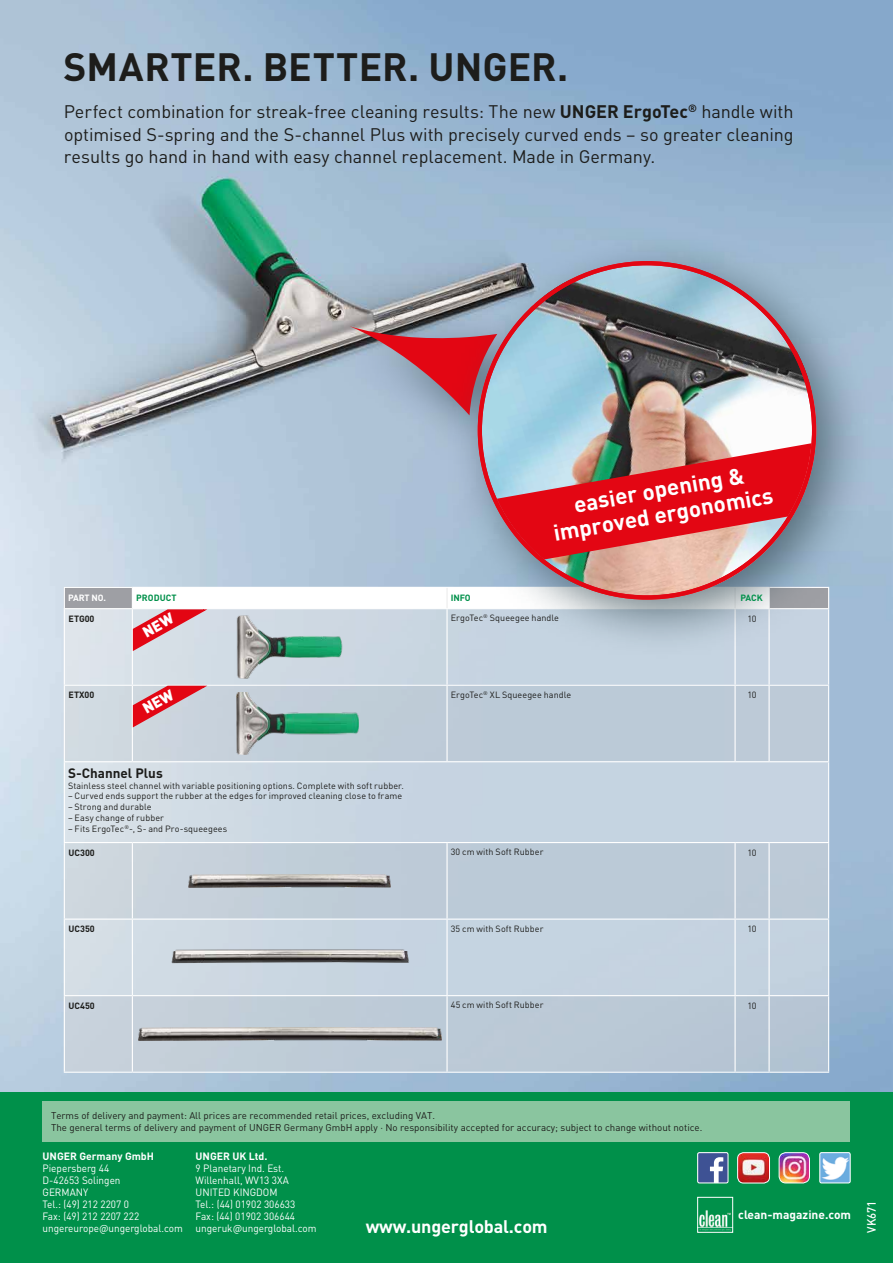
<style>
.page{position:relative;width:893px;height:1263px;background:#fff}
.page>*{position:absolute;margin:0;border:0;box-sizing:border-box;transform-origin:0 0}
.t1{font:700 39px "DIN Pro";letter-spacing:.005em;color:#1d1d1b}
.t2{font:700 22.5px/24.8px "DIN Pro";color:#fff;text-align:center}
.t3{font:18px/22.5px "DIN Pro";letter-spacing:-.005em;color:#1d1d1b;text-align:justify}
.t4{font:700 18px "DIN Pro";letter-spacing:-.01em;color:#fff}
.t5{font:700 13.5px "DIN Pro";color:#1d1d1b}
.t6{font:700 12px "DIN Pro";color:#fff}
.t7{font:500 12px "DIN Pro";color:#fff;scale:.95 1}
.t8{font:10.5px/12px "DIN Pro";color:#fff;scale:.95 1}
.t9{font:700 10.5px "DIN Pro";color:#fff}
.t10{font:9.75px/11.7px "DIN Pro";color:#1d1d1b}
.t11{font:9px "DIN Pro";letter-spacing:.01em;color:#1d1d1b}
.t12{font:700 9px "DIN Pro";color:#1d1d1b}
.t13{font:700 9px "DIN Pro";letter-spacing:-.005em;color:#00904a}
.t14{font:700 9px "DIN Pro";letter-spacing:-.01em;color:#fff}
.s1{font-weight:700}
</style>
<div class="page">
<img style="left:0;top:0;width:893px;height:1093px">
<svg style="left:65px;top:652px;width:763px;height:33px;background:#cbd7e3"></svg>
<svg style="left:65px;top:686px;width:763px;height:385px;background:#c3d0dc"></svg>
<hr style="left:64px;top:609px;width:1px;height:76px;background:#fff">
<hr style="left:132px;top:609px;width:1px;height:76px;background:#fff">
<hr style="left:446px;top:609px;width:2px;height:76px;background:#fff">
<hr style="left:734px;top:609px;width:2px;height:76px;background:#fff">
<hr style="left:768px;top:609px;width:2px;height:76px;background:#fff">
<hr style="left:828px;top:609px;width:1px;height:76px;background:#fff">
<hr style="left:64px;top:685px;width:68px;height:1px;background:#fff">
<hr style="left:64px;top:686px;width:1px;height:75px;background:#fff">
<hr style="left:132px;top:685px;width:315px;height:1px;background:#fff">
<hr style="left:132px;top:686px;width:1px;height:75px;background:#fff">
<hr style="left:447px;top:685px;width:288px;height:1px;background:#fff">
<hr style="left:446px;top:686px;width:2px;height:75px;background:#fff">
<hr style="left:735px;top:685px;width:34px;height:1px;background:#fff">
<hr style="left:734px;top:686px;width:2px;height:75px;background:#fff">
<hr style="left:769px;top:685px;width:60px;height:1px;background:#fff">
<hr style="left:768px;top:686px;width:2px;height:75px;background:#fff">
<hr style="left:828px;top:686px;width:1px;height:75px;background:#fff">
<hr style="left:64px;top:761px;width:68px;height:1px;background:#fff">
<hr style="left:64px;top:762px;width:1px;height:80px;background:#fff">
<hr style="left:132px;top:761px;width:315px;height:1px;background:#fff">
<hr style="left:447px;top:761px;width:288px;height:1px;background:#fff">
<hr style="left:735px;top:761px;width:34px;height:1px;background:#fff">
<hr style="left:769px;top:761px;width:60px;height:1px;background:#fff">
<hr style="left:828px;top:762px;width:1px;height:80px;background:#fff">
<hr style="left:64px;top:842px;width:68px;height:1px;background:#fff">
<hr style="left:64px;top:843px;width:1px;height:75px;background:#fff">
<hr style="left:132px;top:842px;width:315px;height:1px;background:#fff">
<hr style="left:132px;top:843px;width:1px;height:75px;background:#fff">
<hr style="left:447px;top:842px;width:288px;height:1px;background:#fff">
<hr style="left:446px;top:843px;width:2px;height:75px;background:#fff">
<hr style="left:735px;top:842px;width:34px;height:1px;background:#fff">
<hr style="left:734px;top:843px;width:2px;height:75px;background:#fff">
<hr style="left:769px;top:842px;width:60px;height:1px;background:#fff">
<hr style="left:768px;top:843px;width:2px;height:75px;background:#fff">
<hr style="left:828px;top:843px;width:1px;height:75px;background:#fff">
<hr style="left:64px;top:918px;width:68px;height:2px;background:#fff">
<hr style="left:64px;top:920px;width:1px;height:75px;background:#fff">
<hr style="left:132px;top:918px;width:315px;height:2px;background:#fff">
<hr style="left:132px;top:920px;width:1px;height:75px;background:#fff">
<hr style="left:447px;top:918px;width:288px;height:2px;background:#fff">
<hr style="left:446px;top:920px;width:2px;height:75px;background:#fff">
<hr style="left:735px;top:918px;width:34px;height:2px;background:#fff">
<hr style="left:734px;top:920px;width:2px;height:75px;background:#fff">
<hr style="left:769px;top:918px;width:60px;height:2px;background:#fff">
<hr style="left:768px;top:920px;width:2px;height:75px;background:#fff">
<hr style="left:828px;top:920px;width:1px;height:75px;background:#fff">
<hr style="left:64px;top:995px;width:68px;height:1px;background:#fff">
<hr style="left:64px;top:996px;width:1px;height:75px;background:#fff">
<hr style="left:132px;top:995px;width:315px;height:1px;background:#fff">
<hr style="left:132px;top:996px;width:1px;height:75px;background:#fff">
<hr style="left:447px;top:995px;width:288px;height:1px;background:#fff">
<hr style="left:446px;top:996px;width:2px;height:75px;background:#fff">
<hr style="left:735px;top:995px;width:34px;height:1px;background:#fff">
<hr style="left:734px;top:996px;width:2px;height:75px;background:#fff">
<hr style="left:769px;top:995px;width:60px;height:1px;background:#fff">
<hr style="left:768px;top:996px;width:2px;height:75px;background:#fff">
<hr style="left:828px;top:996px;width:1px;height:75px;background:#fff">
<hr style="left:64px;top:1071px;width:68px;height:2px;background:#fff">
<hr style="left:132px;top:1071px;width:315px;height:2px;background:#fff">
<hr style="left:447px;top:1071px;width:288px;height:2px;background:#fff">
<hr style="left:735px;top:1071px;width:34px;height:2px;background:#fff">
<hr style="left:769px;top:1071px;width:60px;height:2px;background:#fff">
<img style="left:234px;top:652px;width:111px;height:29px">
<img style="left:237px;top:692px;width:121px;height:63px">
<img style="left:189px;top:874px;width:202px;height:13px">
<img style="left:170px;top:949px;width:239px;height:17px">
<img style="left:138px;top:1027px;width:303px;height:13px">
<div style="left:0;top:1093px;width:893px;height:170px;background:#00904a"></div>
<svg style="left:699px;top:1154px;width:27px;height:27px"></svg>
<div style="left:697px;top:1152px;width:31px;height:31px;border:1px solid #fff;border-radius:2px"></div>
<img style="left:699px;top:1210px;width:32px;height:20px">
<div style="left:697px;top:1197px;width:36px;height:35px;border:1px solid #fff"></div>
<img style="left:737px;top:1154px;width:32px;height:29px">
<div style="left:737px;top:1152px;width:33px;height:31px;border:1px solid #fff;border-radius:6px"></div>
<img style="left:779px;top:1153px;width:30px;height:30px">
<div style="left:779px;top:1152px;width:31px;height:31px;border:1px solid #fff;border-radius:7px"></div>
<img style="left:821px;top:1154px;width:27px;height:27px">
<div style="left:819px;top:1152px;width:31px;height:31px;border:1px solid #fff;border-radius:2px"></div>
<div style="left:335px;top:302px;width:215px;height:165px;background:#354b54;opacity:.7"></div>
<svg style="left:350px;top:326px;width:98px;height:89px;background:#ac8697"></svg>
<div style="left:448px;top:231px;width:427px;height:427px;background:#354b54;opacity:.7"></div>
<img style="left:478px;top:261px;width:338px;height:339px;border-radius:169px">
<svg style="left:482px;top:441px;width:330px;height:128px;background:#ca5e64"></svg>
<div style="left:43px;top:1101px;width:807px;height:41px;background:#8ac59f"></div>
<svg style="left:64px;top:587px;width:765px;height:65px"></svg>
<svg style="left:132px;top:684px;width:74px;height:45px;background:#d58a94"></svg>
<h1 class="t1" style="left:64px;top:40px;width:506px">SMARTER. BETTER. UNGER.</h1>
<p class="t3" style="left:64px;top:100px;width:731px">Perfect combination for streak-free cleaning results: The new <span class="s1">UNGER ErgoTec</span><sup>®</sup> handle with optimised S-spring and the S-channel Plus with precisely curved ends – so greater cleaning results go hand in hand with easy channel replacement. Made in Germany.</p>
<h2 class="t2" style="left:547px;top:496px;width:224px;rotate:-10deg">easier opening &amp; improved ergonomics</h2>
<p class="t14" style="left:68px;top:591px;width:40px">PART NO.</p>
<p class="t13" style="left:136px;top:591px;width:42px">PRODUCT</p>
<p class="t13" style="left:451px;top:591px;width:21px">INFO</p>
<p class="t13" style="left:740px;top:591px;width:24px">PACK</p>
<p class="t11" style="left:451px;top:612px;width:110px">ErgoTec<sup>®</sup> Squeegee handle</p>
<p class="t12" style="left:69px;top:612px;width:27px">ETG00</p>
<p class="t11" style="left:747px;top:612px;width:11px">10</p>
<p class="t11" style="left:451px;top:688px;width:122px">ErgoTec<sup>®</sup> XL Squeegee handle</p>
<p class="t12" style="left:69px;top:689px;width:27px">ETX00</p>
<p class="t11" style="left:747px;top:689px;width:11px">10</p>
<h3 class="t5" style="left:68px;top:764px;width:96px">S-Channel Plus</h3>
<p class="t11" style="left:68px;top:779px;width:337px">Stainless steel channel with variable positioning options. Complete with soft rubber.</p>
<p class="t11" style="left:68px;top:790px;width:336px">– Curved ends support the rubber at the edges for improved cleaning close to frame</p>
<p class="t11" style="left:68px;top:801px;width:85px">– Strong and durable</p>
<p class="t11" style="left:68px;top:812px;width:97px">– Easy change of rubber</p>
<p class="t11" style="left:68px;top:822px;width:161px">– Fits ErgoTec<sup>®</sup>-, S- and Pro-squeegees</p>
<p class="t11" style="left:451px;top:846px;width:94px">30 cm with Soft Rubber</p>
<p class="t12" style="left:69px;top:846px;width:28px">UC300</p>
<p class="t11" style="left:747px;top:846px;width:11px">10</p>
<p class="t11" style="left:451px;top:922px;width:94px">35 cm with Soft Rubber</p>
<p class="t12" style="left:69px;top:923px;width:28px">UC350</p>
<p class="t11" style="left:747px;top:923px;width:11px">10</p>
<p class="t11" style="left:451px;top:999px;width:94px">45 cm with Soft Rubber</p>
<p class="t12" style="left:69px;top:999px;width:28px">UC450</p>
<p class="t11" style="left:747px;top:999px;width:11px">10</p>
<p class="t10" style="left:51px;top:1109px;width:653px">Terms of delivery and payment: All prices are recommended retail prices, excluding VAT.<br>The general terms of delivery and payment of UNGER Germany GmbH apply · No responsibility accepted for accuracy; subject to change without notice.</p>
<p class="t9" style="left:43px;top:1149px;width:113px">UNGER Germany GmbH</p>
<p class="t8" style="left:43px;top:1162px;width:149px">Piepersberg 44<br>D-42653 Solingen<br>GERMANY<br>Tel.: (49) 212 2207 0<br>Fax: (49) 212 2207 222 ungereurope@ungerglobal.com</p>
<p class="t9" style="left:196px;top:1149px;width:73px">UNGER UK Ltd.</p>
<p class="t8" style="left:196px;top:1162px;width:129px">9 Planetary Ind. Est.<br>Willenhall, WV13 3XA<br>UNITED KINGDOM<br>Tel.: (44) 01902 306633<br>Fax: (44) 01902 306644 ungeruk@ungerglobal.com</p>
<h3 class="t4" style="left:366px;top:1215px;width:184px">www.ungerglobal.com</h3>
<h3 class="t6" style="left:738px;top:1207px;width:114px">clean-magazine.com</h3>
<h3 class="t7" style="left:863px;top:1233px;width:35px;rotate:-90deg">VK671</h3>
</div>
